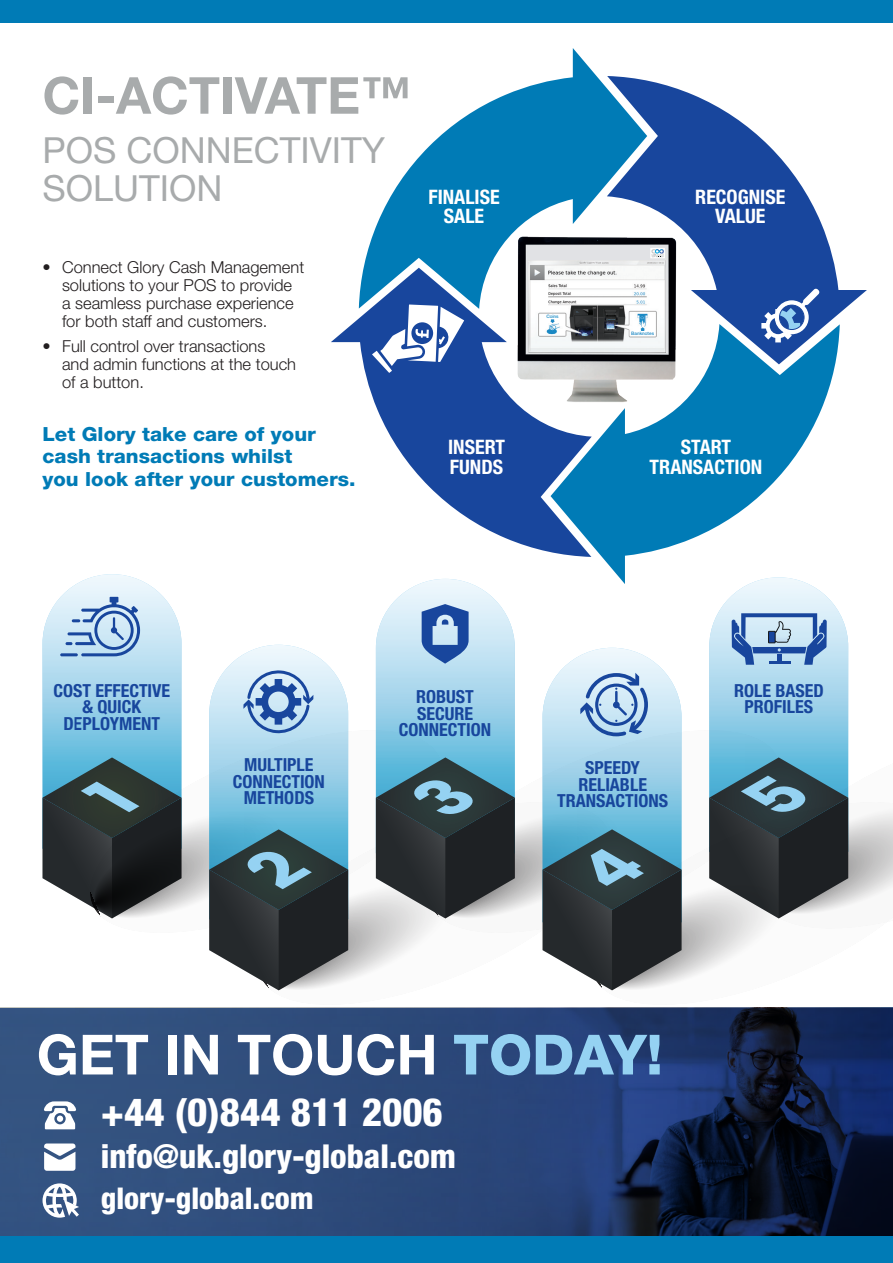
<style>
.page{position:relative;width:893px;height:1263px;background:#fff}
.page>*{position:absolute;margin:0;border:0;box-sizing:border-box;transform-origin:0 0}
.t1{font:700 55.5px "Helvetica Neue LT Std";color:#fff}
.t2{font:700 51px "Helvetica Neue LT Std";color:#a8abac}
.t3{font:800 condensed 39px "Helvetica Neue LT Std";color:#fff}
.t4{font:36px/37.5px "Helvetica Neue LT Std";color:#a8abac}
.t5{font:800 condensed 33px "Helvetica Neue LT Std";color:#fff}
.t6{font:800 condensed 30px "Helvetica Neue LT Std";color:#fff}
.t7{font:700 condensed 19.95px/18.5px "Helvetica Neue LT Std";color:#fff;text-align:center}
.t8{font:800 19.5px/22.5px "Helvetica Neue LT Std";color:#007bb6;scale:1.05 1}
.t9{font:700 condensed 18px/16.5px "Helvetica Neue LT Std";color:#18469d;text-align:center}
.t10{font:300 16.5px/18px "Helvetica Neue LT Std";color:#231f20}
.t11{font:500 4.65px "Helvetica Neue LT Std";color:#1d88c4}
.t12{font:500 4.65px "Helvetica Neue LT Std";color:#188ac5}
.s1{font-weight:800;color:#95d2f2}
</style>
<div class="page">
<div style="left:0;top:0;width:893px;height:22px;background:#007bb6"></div>
<svg style="left:647px;top:80px;width:220px;height:244px;fill:#18469d"></svg>
<svg style="left:363px;top:48px;width:284px;height:220px;fill:#007bb6"></svg>
<svg style="left:331px;top:268px;width:220px;height:285px"></svg>
<svg style="left:551px;top:324px;width:289px;height:260px;fill:#007bb6"></svg>
<svg style="left:372px;top:304px;width:92px;height:69px"></svg>
<svg style="left:761px;top:288px;width:59px;height:54px"></svg>
<svg style="left:111px;top:730px;width:265px;height:189px"></svg>
<svg style="left:278px;top:802px;width:265px;height:189px"></svg>
<svg style="left:611px;top:802px;width:152px;height:189px"></svg>
<svg style="left:209px;top:645px;width:139px;height:345px;background:#7b9aaa"></svg>
<svg style="left:376px;top:579px;width:139px;height:339px;background:#7b99a8"></svg>
<svg style="left:43px;top:574px;width:138px;height:344px;background:#7b99a7"></svg>
<svg style="left:543px;top:648px;width:138px;height:342px;background:#7c9baa"></svg>
<svg style="left:709px;top:577px;width:184px;height:352px"></svg>
<img style="left:0;top:1008px;width:893px;height:228px">
<svg style="left:44px;top:1143px;width:31px;height:28px"></svg>
<svg style="left:44px;top:1101px;width:32px;height:28px"></svg>
<div style="left:57px;top:1115px;width:6px;height:7px;background:#fff;border-radius:50%"></div>
<svg style="left:43px;top:1183px;width:36px;height:35px"></svg>
<div style="left:779px;top:305px;width:25px;height:25px;border:1px solid #18469d;border-radius:50%"></div>
<div style="left:0;top:1236px;width:893px;height:27px;background:#007bb6"></div>
<img style="left:507px;top:228px;width:180px;height:189px">
<div style="left:650px;top:248px;width:15px;height:10px;background:#fff"></div>
<svg style="left:651px;top:249px;width:13px;height:8px"></svg>
<img style="left:529px;top:260px;width:137px;height:93px">
<svg style="left:640px;top:327px;width:5px;height:4px"></svg>
<svg style="left:550px;top:319px;width:5px;height:4px"></svg>
<h2 class="t2" style="left:43px;top:64px;width:370px">CI-ACTIVATE™</h2>
<h3 class="t4" style="left:43px;top:131px;width:344px">POS CONNECTIVITY<br>SOLUTION</h3>
<p class="t10" style="left:62px;top:258px;width:244px;text-indent:-20px">• Connect Glory Cash Management solutions to your POS to provide a seamless purchase experience for both staff and customers.</p>
<p class="t10" style="left:62px;top:337px;width:236px;text-indent:-20px">• Full control over transactions and admin functions at the touch of a button.</p>
<p class="t8" style="left:43px;top:422px;width:300px">Let Glory take care of your cash transactions whilst<br>you look after your customers.</p>
<p class="t7" style="left:428px;top:188px;width:73px">FINALISE<br>SALE</p>
<p class="t7" style="left:448px;top:437px;width:58px;line-height:19.8px;text-align:left">INSERT<br>FUNDS</p>
<p class="t12" style="left:546px;top:313px;width:14px">Coins</p>
<p class="t7" style="left:695px;top:188px;width:92px">RECOGNISE<br>VALUE</p>
<p class="t11" style="left:631px;top:331px;width:25px">Banknotes</p>
<p class="t7" style="left:650px;top:437px;width:114px;line-height:20px">START<br>TRANSACTION</p>
<p class="t9" style="left:53px;top:682px;width:118px">COST EFFECTIVE &amp; QUICK<br>DEPLOYMENT</p>
<p class="t9" style="left:233px;top:756px;width:94px">MULTIPLE<br>CONNECTION<br>METHODS</p>
<p class="t9" style="left:399px;top:689px;width:94px">ROBUST<br>SECURE<br>CONNECTION</p>
<p class="t9" style="left:734px;top:682px;width:91px">ROLE BASED<br>PROFILES</p>
<p class="t9" style="left:557px;top:759px;width:112px">SPEEDY<br>RELIABLE<br>TRANSACTIONS</p>
<h1 class="t1" style="left:37px;top:1020px;width:627px">GET IN TOUCH <span class="s1">TODAY!</span></h1>
<h3 class="t3" style="left:101px;top:1088px;width:344px">+44 (0)844 811 2006</h3>
<h3 class="t5" style="left:101px;top:1136px;width:357px">info@uk.glory-global.com</h3>
<h3 class="t6" style="left:101px;top:1179px;width:214px">glory-global.com</h3>
</div>
